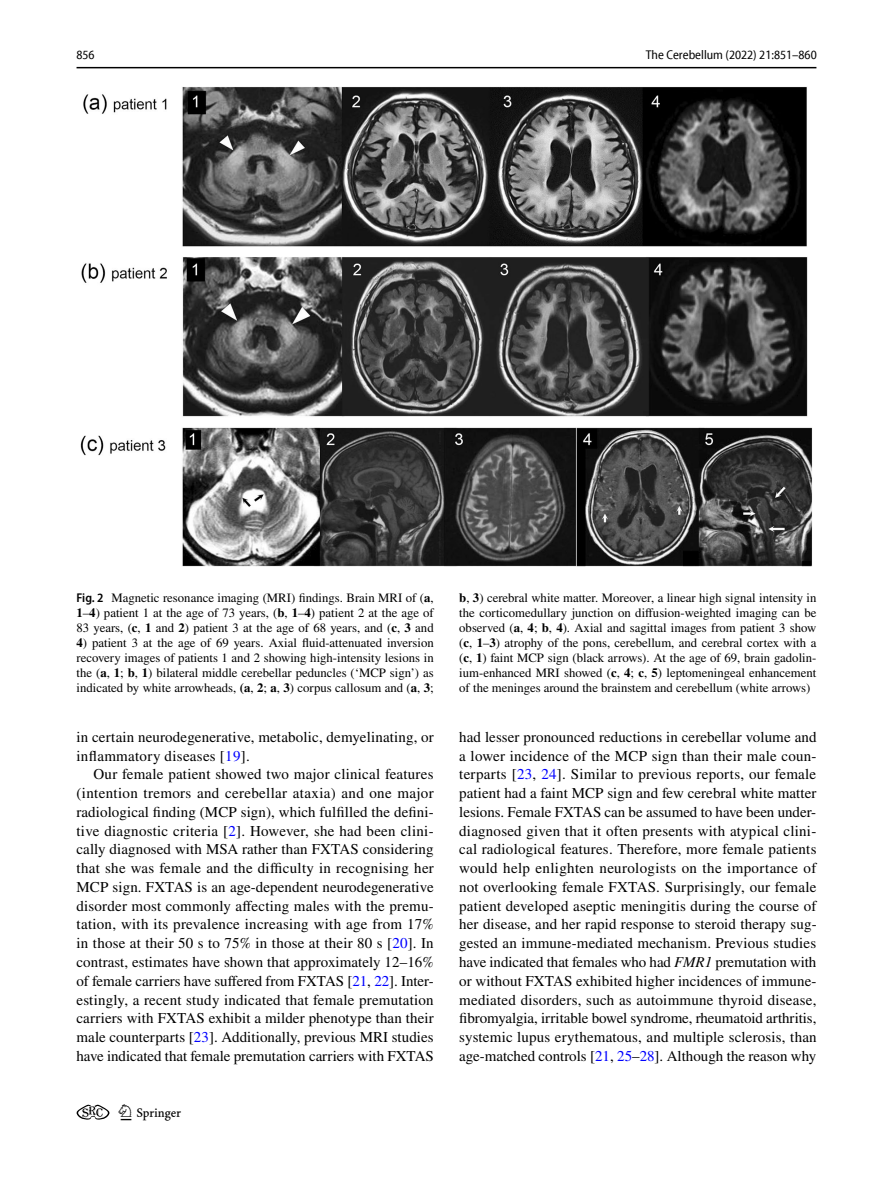
<style>
.page{position:relative;width:893px;height:1187px;background:#fff}
.page>*{position:absolute;margin:0;border:0;box-sizing:border-box;transform-origin:0 0}
.t1{font:22.5px "Springnew Regular 2";color:#000}
.t2{font:15px/18.8px "STIX";color:#000;text-align:justify}
.t3{font:12.75px/15px "STIX";color:#000;text-align:justify}
.t4{font:semi-condensed 12.75px "Myriad Pro Unic";color:#000}
.s1{font-family:"Myriad Pro";font-weight:600;font-stretch:semi-condensed}
.s2{font-weight:700}
.s3{color:#00f}
.s4{font-style:italic}
</style>
<div class="page">
<hr style="left:77px;top:67px;width:739px;height:1px;background:#000">
<svg style="left:77px;top:1104px;width:33px;height:15px"></svg>
<img style="left:81px;top:87px;width:731px;height:480px">
<p class="t4" style="left:77px;top:50px;width:20px">856</p>
<p class="t4" style="left:646px;top:50px;width:172px">The Cerebellum (2022) 21:851–860</p>
<p class="t3" style="left:77px;top:591px;width:359px"><span class="s1">Fig. 2</span> Magnetic resonance imaging (MRI) findings. Brain MRI of (<span class="s2">a</span>, <span class="s2">1</span>–<span class="s2">4</span>) patient 1 at the age of 73 years, (<span class="s2">b</span>, <span class="s2">1</span>–<span class="s2">4</span>) patient 2 at the age of 83 years, (<span class="s2">c</span>, <span class="s2">1</span> and <span class="s2">2</span>) patient 3 at the age of 68 years, and (<span class="s2">c</span>, <span class="s2">3</span> and</p>
<p class="t3" style="left:77px;top:636px;width:359px"><span class="s2">4</span>) patient 3 at the age of 69 years. Axial fluid-attenuated inversion recovery images of patients 1 and 2 showing high-intensity lesions in the (<span class="s2">a</span>, <span class="s2">1</span>; <span class="s2">b</span>, <span class="s2">1</span>) bilateral middle cerebellar peduncles (‘MCP sign’) as indicated by white arrowheads, <span class="s2">(a</span>, <span class="s2">2</span>; <span class="s2">a</span>, <span class="s2">3</span>) corpus callosum and (<span class="s2">a</span>, <span class="s2">3</span>;</p>
<p class="t2" style="left:77px;top:728px;width:359px">in certain neurodegenerative, metabolic, demyelinating, or inflammatory diseases [<span class="s3">19</span>].</p>
<p class="t2" style="left:77px;top:766px;width:359px;text-indent:17px">Our female patient showed two major clinical features (intention tremors and cerebellar ataxia) and one major radiological finding (MCP sign), which fulfilled the defini&shy;tive diagnostic criteria [<span class="s3">2</span>]. However, she had been clini&shy;cally diagnosed with MSA rather than FXTAS considering that she was female and the difficulty in recognising her MCP sign. FXTAS is an age-dependent neurodegenerative disorder most commonly affecting males with the premu&shy;tation, with its prevalence increasing with age from 17% in those at their 50 s to 75% in those at their 80 s [<span class="s3">20</span>]. In contrast, estimates have shown that approximately 12–16% of female carriers have suffered from FXTAS [<span class="s3">21</span>, <span class="s3">22</span>]. Inter&shy;estingly, a recent study indicated that female premutation carriers with FXTAS exhibit a milder phenotype than their male counterparts [<span class="s3">23</span>]. Additionally, previous MRI studies have indicated that female premutation carriers with FXTAS</p>
<h1 class="t1" style="left:121px;top:1104px;width:62px">1 3</h1>
<p class="t3" style="left:459px;top:591px;width:359px"><span class="s2">b</span>, <span class="s2">3</span>) cerebral white matter. Moreover, a linear high signal intensity in the corticomedullary junction on diffusion-weighted imaging can be observed (<span class="s2">a</span>, <span class="s2">4</span>; <span class="s2">b</span>, <span class="s2">4</span>). Axial and sagittal images from patient 3 show (<span class="s2">c</span>, <span class="s2">1</span>–<span class="s2">3</span>) atrophy of the pons, cerebellum, and cerebral cortex with a (<span class="s2">c</span>, <span class="s2">1</span>) faint MCP sign (black arrows). At the age of 69, brain gadolin&shy;ium-enhanced MRI showed (<span class="s2">c</span>, <span class="s2">4</span>; <span class="s2">c</span>, <span class="s2">5</span>) leptomeningeal enhancement of the meninges around the brainstem and cerebellum (white arrows)</p>
<p class="t2" style="left:459px;top:728px;width:359px">had lesser pronounced reductions in cerebellar volume and a lower incidence of the MCP sign than their male coun&shy;terparts [<span class="s3">23</span>, <span class="s3">24</span>]. Similar to previous reports, our female patient had a faint MCP sign and few cerebral white matter lesions. Female FXTAS can be assumed to have been under&shy;diagnosed given that it often presents with atypical clini&shy;cal radiological features. Therefore, more female patients would help enlighten neurologists on the importance of not overlooking female FXTAS. Surprisingly, our female patient developed aseptic meningitis during the course of her disease, and her rapid response to steroid therapy sug&shy;gested an immune-mediated mechanism. Previous studies have indicated that females who had <span class="s4">FMR1</span> premutation with or without FXTAS exhibited higher incidences of immune&shy;mediated disorders, such as autoimmune thyroid disease, fibromyalgia, irritable bowel syndrome, rheumatoid arthritis, systemic lupus erythematous, and multiple sclerosis, than age-matched controls [<span class="s3">21</span>, <span class="s3">25</span>–<span class="s3">28</span>]. Although the reason why</p>
</div>
